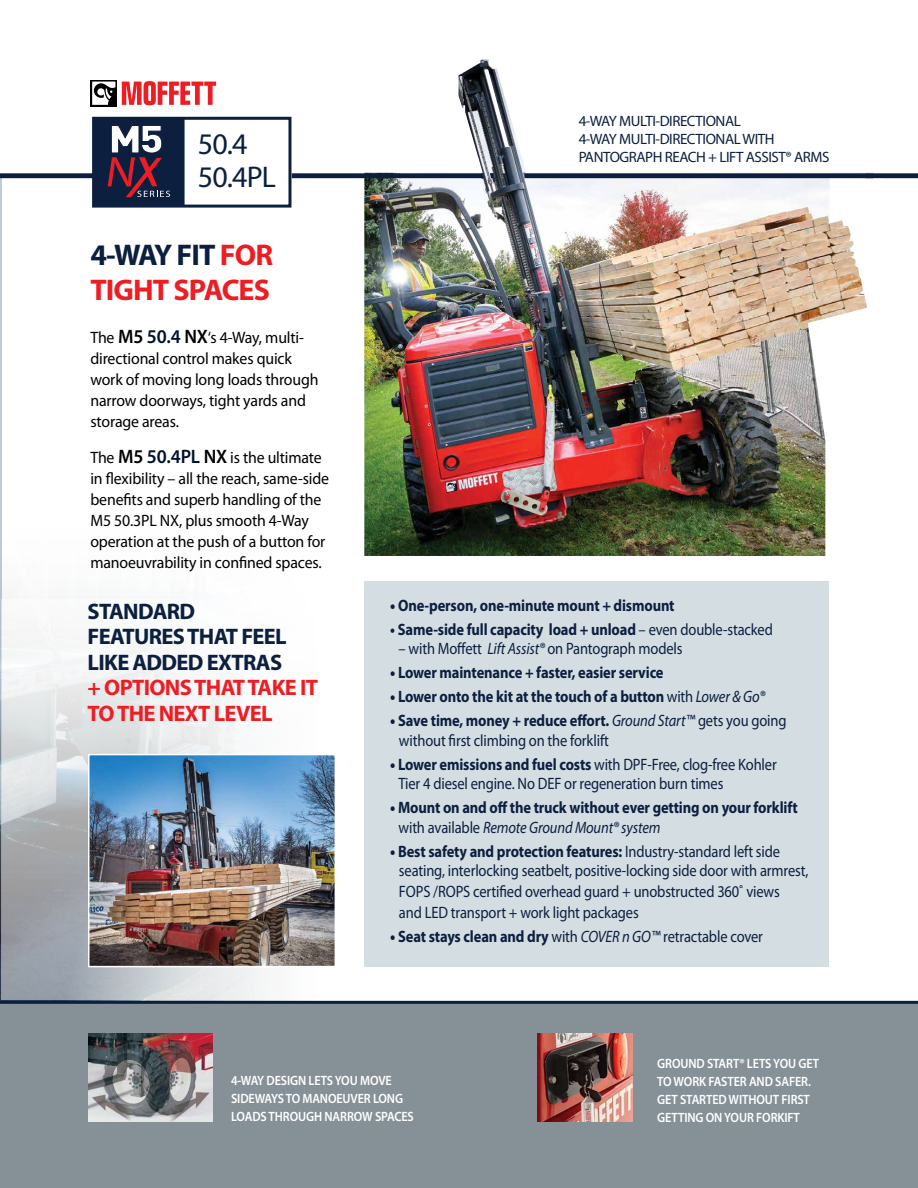
<style>
.page{position:relative;width:918px;height:1188px;background:#fff}
.page>*{position:absolute;margin:0;border:0;box-sizing:border-box;transform-origin:0 0}
.t1{font:700 30px/34.5px "Myriad Pro";letter-spacing:-.03em;color:#ed1d24}
.t2{font:30px/33px "Myriad Pro";letter-spacing:-.03em;color:#0c1f3f}
.t3{font:700 22.5px/25.5px "Myriad Pro";letter-spacing:-.03em;color:#0c1f3f}
.t4{font:700 22.5px/25.5px "Myriad Pro";letter-spacing:-.03em;color:#ed1d24}
.t5{font:16.5px/19.5px "Myriad Pro";letter-spacing:-.01em;color:#0c1f3f;scale:.88 1}
.t6{font:700 16.5px/19.5px "Myriad Pro";letter-spacing:-.01em;color:#0c1f3f;scale:.88 1}
.t7{font:16.5px/21px "Myriad Pro";letter-spacing:-.01em;color:#000;scale:.96 1}
.t8{font:15px/18px "Myriad Pro";letter-spacing:-.03em;color:#0c1f3f}
.t9{font:600 13.5px/18px "Myriad Pro";letter-spacing:-.01em;color:#fff;scale:.9 1}
.s1{color:#0c1f3f}
.s2{font-weight:600;font-size:19.5px}
.s3{font-weight:600;font-size:19.5px;color:#001130}
.s4{font-weight:900}
.s5{font-weight:400}
.s6{font-style:italic}
.s7{font-weight:400;font-style:italic}
.s8{font-weight:700}
</style>
<div class="page">
<hr style="left:0;top:56px;width:1px;height:1000px;background:#beccd3">
<svg style="left:0;top:56px;width:291px;height:117px"></svg>
<img style="left:364px;top:173px;width:509px;height:383px">
<div style="left:0;top:1002px;width:918px;height:186px;background:#869197"></div>
<hr style="left:0;top:1001px;width:918px;height:3px;background:#0c1f3f">
<img style="left:89px;top:1033px;width:124px;height:89px">
<img style="left:537px;top:1033px;width:96px;height:89px">
<svg style="left:1px;top:599px;width:262px;height:401px"></svg>
<div style="left:364px;top:581px;width:464px;height:386px;background:#d4dde2"></div>
<svg style="left:91px;top:80px;width:26px;height:26px"></svg>
<svg style="left:92px;top:82px;width:23px;height:23px"></svg>
<svg style="left:122px;top:81px;width:94px;height:24px"></svg>
<div style="left:525px;top:173px;width:393px;height:5px;background:#0c1f3f"></div>
<svg style="left:364px;top:59px;width:509px;height:114px"></svg>
<svg style="left:485px;top:70px;width:24px;height:77px"></svg>
<svg style="left:523px;top:173px;width:2px;height:6px"></svg>
<svg style="left:490px;top:173px;width:4px;height:5px"></svg>
<svg style="left:579px;top:115px;width:262px;height:52px"></svg>
<svg style="left:482px;top:173px;width:2px;height:6px"></svg>
<svg style="left:808px;top:179px;width:65px;height:377px"></svg>
<img style="left:91px;top:757px;width:242px;height:207px">
<div style="left:88px;top:754px;width:248px;height:213px;border:2px solid #fff"></div>
<div style="left:0;top:173px;width:482px;height:5px;background:#0c1f3f"></div>
<div style="left:95px;top:118px;width:90px;height:88px;background:#0c1f3f"></div>
<div style="left:185px;top:117px;width:106px;height:91px;background:#fff"></div>
<svg style="left:108px;top:126px;width:62px;height:71px"></svg>
<div style="left:92px;top:117px;width:199px;height:91px;border:3px solid #0c1f3f"></div>
<h1 class="t2" style="left:198px;top:127px;width:80px">50.4<br>50.4PL</h1>
<h1 class="t1" style="left:90px;top:237px;width:184px"><span class="s1">4-WAY FIT</span> FOR<br>TIGHT SPACES</h1>
<p class="t7" style="left:90px;top:327px;width:239px">The <span class="s2">M5</span> <span class="s3">50.4</span> <span class="s2">NX</span>‘s 4-Way, multi&shy;directional control makes quick work of moving long loads through narrow doorways, tight yards and storage areas.</p>
<p class="t7" style="left:90px;top:447px;width:250px">The <span class="s2">M5</span> <span class="s3">50.4</span><span class="s3">PL</span> <span class="s2">NX</span> is the ultimate in flexibility – all the reach, same-side benefits and superb handling of the M5 50.3PL NX, plus smooth 4-Way operation at the push of a button for manoeuvrability in confined spaces.</p>
<h2 class="t3" style="left:88px;top:598px;width:201px">STANDARD<br>FEATURES THAT FEEL<br>LIKE ADDED EXTRAS</h2>
<h2 class="t4" style="left:88px;top:674px;width:232px">+ OPTIONS THAT TAKE IT<br>TO THE NEXT LEVEL</h2>
<p class="t8" style="left:579px;top:112px;width:252px">4-WAY MULTI-DIRECTIONAL<br>4-WAY MULTI-DIRECTIONAL WITH<br>PANTOGRAPH REACH + LIFT ASSIST® ARMS</p>
<p class="t6" style="left:390px;top:595px;width:325px"><span class="s4">•</span> One-person, one-minute mount + dismount</p>
<p class="t6" style="left:390px;top:619px;width:436px">• Same-side full capacity load + unload <span class="s5">– even double-stacked</span></p>
<p class="t5" style="left:399px;top:639px;width:324px">– with Moffett <span class="s6">Lift Assist®</span> on Pantograph models</p>
<p class="t6" style="left:390px;top:662px;width:312px"><span class="s4">•</span> Lower maintenance + faster, easier service</p>
<p class="t6" style="left:390px;top:686px;width:428px"><span class="s4">•</span> Lower onto the kit at the touch of a button <span class="s5">with</span> <span class="s7">Lower &amp; Go®</span></p>
<p class="t5" style="left:399px;top:711px;width:442px;text-indent:-9px"><span class="s4">•</span> <span class="s8">Save time, money + reduce effort.</span> <span class="s6">Ground Start™</span> gets you going without first climbing on the forklift</p>
<p class="t5" style="left:398px;top:754px;width:432px;text-indent:-8px"><span class="s4">•</span> <span class="s8">Lower emissions and fuel costs</span> with DPF-Free, clog-free Kohler<br>Tier 4 diesel engine. No DEF or regeneration burn times</p>
<p class="t6" style="left:399px;top:797px;width:455px;text-indent:-8px"><span class="s4">•</span> Mount on and off the truck without ever getting on your forklift <span class="s5">with available</span> <span class="s7">Remote Ground Mount® system</span></p>
<p class="t5" style="left:399px;top:841px;width:467px;text-indent:-9px"><span class="s4">•</span> <span class="s8">Best safety and protection features:</span> Industry-standard left side seating, interlocking seatbelt, positive-locking side door with armrest,</p>
<p class="t5" style="left:399px;top:881px;width:434px;line-height:21px">FOPS /ROPS certified overhead guard + unobstructed 360˚ views and LED transport + work light packages</p>
<p class="t6" style="left:390px;top:926px;width:425px"><span class="s4">•</span> Seat stays clean and dry <span class="s5">with</span> <span class="s7">COVER n GO™</span> <span class="s5">retractable cover</span></p>
<p class="t9" style="left:231px;top:1071px;width:205px">4-WAY DESIGN LETS YOU MOVE<br>SIDEWAYS TO MANOEUVER LONG<br>LOADS THROUGH NARROW SPACES</p>
<p class="t9" style="left:657px;top:1054px;width:181px">GROUND START® LETS YOU GET<br>TO WORK FASTER AND SAFER.<br>GET STARTED WITHOUT FIRST<br>GETTING ON YOUR FORKIFT</p>
</div>
